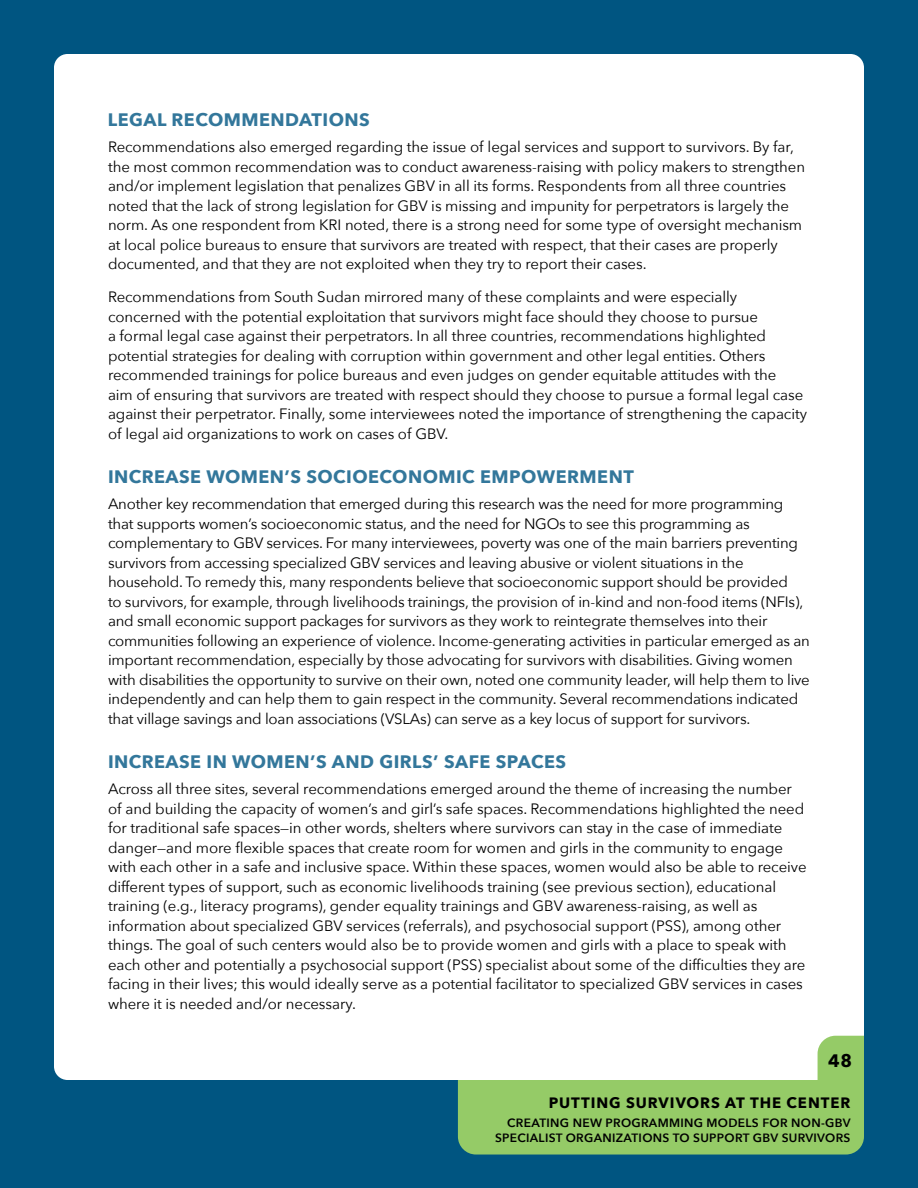
<style>
.page{position:relative;width:918px;height:1188px;background:#005581}
.page>*{position:absolute;margin:0;border:0;box-sizing:border-box;transform-origin:0 0}
.t1{font:700 18px "Avenir Next";letter-spacing:.025em;color:#33779b}
.t2{font:700 18px "Avenir Next";color:#000}
.t3{font:15px/19.5px "Avenir Next";letter-spacing:-.005em;color:#000}
.t4{font:700 15px "Avenir Next";letter-spacing:.06em;color:#000}
.t5{font:600 12px/15px "Avenir Next";letter-spacing:.025em;color:#000;text-align:right}
</style>
<div class="page">
<div style="left:54px;top:54px;width:810px;height:1026px;background:#fff"></div>
<svg style="left:458px;top:1036px;width:406px;height:119px"></svg>
<p class="t1" style="left:108px;top:104px;width:263px">LEGAL RECOMMENDATIONS</p>
<p class="t3" style="left:108px;top:137px;width:699px">Recommendations also emerged regarding the issue of legal services and support to survivors. By far, the most common recommendation was to conduct awareness-raising with policy makers to strengthen and/or implement legislation that penalizes GBV in all its forms. Respondents from all three countries noted that the lack of strong legislation for GBV is missing and impunity for perpetrators is largely the norm. As one respondent from KRI noted, there is a strong need for some type of oversight mechanism at local police bureaus to ensure that survivors are treated with respect, that their cases are properly documented, and that they are not exploited when they try to report their cases.</p>
<p class="t3" style="left:108px;top:287px;width:701px">Recommendations from South Sudan mirrored many of these complaints and were especially concerned with the potential exploitation that survivors might face should they choose to pursue<br>a formal legal case against their perpetrators. In all three countries, recommendations highlighted potential strategies for dealing with corruption within government and other legal entities. Others recommended trainings for police bureaus and even judges on gender equitable attitudes with the<br>aim of ensuring that survivors are treated with respect should they choose to pursue a formal legal case against their perpetrator. Finally, some interviewees noted the importance of strengthening the capacity of legal aid organizations to work on cases of GBV.</p>
<p class="t1" style="left:108px;top:461px;width:527px">INCREASE WOMEN’S SOCIOECONOMIC EMPOWERMENT</p>
<p class="t3" style="left:108px;top:494px;width:704px">Another key recommendation that emerged during this research was the need for more programming that supports women’s socioeconomic status, and the need for NGOs to see this programming as complementary to GBV services. For many interviewees, poverty was one of the main barriers preventing survivors from accessing specialized GBV services and leaving abusive or violent situations in the household. To remedy this, many respondents believe that socioeconomic support should be provided<br>to survivors, for example, through livelihoods trainings, the provision of in-kind and non-food items (NFIs), and small economic support packages for survivors as they work to reintegrate themselves into their communities following an experience of violence. Income-generating activities in particular emerged as an important recommendation, especially by those advocating for survivors with disabilities. Giving women with disabilities the opportunity to survive on their own, noted one community leader, will help them to live independently and can help them to gain respect in the community. Several recommendations indicated that village savings and loan associations (VSLAs) can serve as a key locus of support for survivors.</p>
<p class="t1" style="left:108px;top:746px;width:460px">INCREASE IN WOMEN’S AND GIRLS’ SAFE SPACES</p>
<p class="t3" style="left:108px;top:779px;width:700px">Across all three sites, several recommendations emerged around the theme of increasing the number of and building the capacity of women’s and girl’s safe spaces. Recommendations highlighted the need for traditional safe spaces—in other words, shelters where survivors can stay in the case of immediate danger—and more flexible spaces that create room for women and girls in the community to engage with each other in a safe and inclusive space. Within these spaces, women would also be able to receive different types of support, such as economic livelihoods training (see previous section), educational training (e.g., literacy programs), gender equality trainings and GBV awareness-raising, as well as information about specialized GBV services (referrals), and psychosocial support (PSS), among other things. The goal of such centers would also be to provide women and girls with a place to speak with each other and potentially a psychosocial support (PSS) specialist about some of the difficulties they are facing in their lives; this would ideally serve as a potential facilitator to specialized GBV services in cases where it is needed and/or necessary.</p>
<p class="t2" style="left:828px;top:1045px;width:26px">48</p>
<p class="t4" style="left:549px;top:1090px;width:303px">PUTTING SURVIVORS AT THE CENTER</p>
<p class="t5" style="left:495px;top:1115px;width:357px">CREATING NEW PROGRAMMING MODELS FOR NON-GBV<br>SPECIALIST ORGANIZATIONS TO SUPPORT GBV SURVIVORS</p>
</div>
